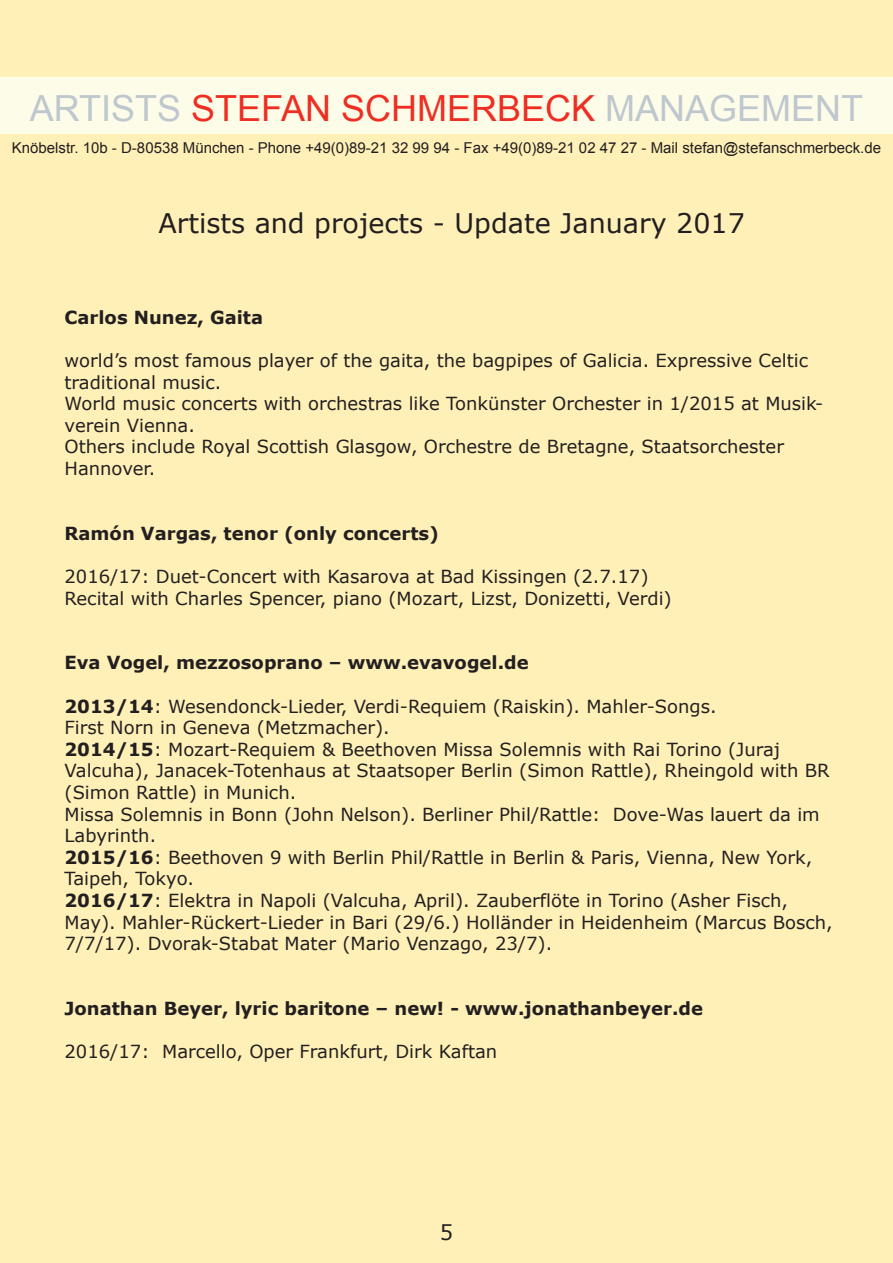
<style>
.page{position:relative;width:893px;height:1263px;background:#fef0b7}
.page>*{position:absolute;margin:0;border:0;box-sizing:border-box;transform-origin:0 0}
.t1{font:36px "Arial";color:#bdc7cd}
.t2{font:27px "Verdana";color:#231f20}
.t3{font:21px "Verdana";color:#231f20}
.t4{font:18px/21.6px "Verdana";color:#231f20}
.t5{font:700 18px "Verdana";color:#231f20}
.t6{font:15px "Arial";color:#231f20}
.s1{color:#ee2e23}
.s2{font-weight:700}
</style>
<div class="page">
<div style="left:0;top:78px;width:893px;height:56px;background:#fdfce8"></div>
<h1 class="t1" style="left:30px;top:88px;width:835px">ARTISTS <span class="s1">STEFAN SCHMERBECK</span> MANAGEMENT</h1>
<p class="t6" style="left:12px;top:140px;width:871px">Knöbelstr. 10b - D-80538 München - Phone +49(0)89-21 32 99 94 - Fax +49(0)89-21 02 47 27 - Mail stefan@stefanschmerbeck.de</p>
<h2 class="t2" style="left:158px;top:206px;width:588px">Artists and projects - Update January 2017</h2>
<p class="t5" style="left:65px;top:306px;width:200px">Carlos Nunez, Gaita</p>
<p class="t4" style="left:64px;top:349px;width:760px">world’s most famous player of the gaita, the bagpipes of Galicia. Expressive Celtic traditional music.<br>World music concerts with orchestras like Tonkünster Orchester in 1/2015 at Musik&shy;verein Vienna.<br>Others include Royal Scottish Glasgow, Orchestre de Bretagne, Staatsorchester Hannover.</p>
<p class="t5" style="left:64px;top:522px;width:376px">Ramón Vargas, tenor (only concerts)</p>
<p class="t4" style="left:65px;top:565px;width:609px">2016/17: Duet-Concert with Kasarova at Bad Kissingen (2.7.17)<br>Recital with Charles Spencer, piano (Mozart, Lizst, Donizetti, Verdi)</p>
<p class="t5" style="left:65px;top:651px;width:466px">Eva Vogel, mezzosoprano – www.evavogel.de</p>
<p class="t4" style="left:65px;top:695px;width:770px"><span class="s2">2013/14</span>: Wesendonck-Lieder, Verdi-Requiem (Raiskin). Mahler-Songs.<br>First Norn in Geneva (Metzmacher).<br><span class="s2">2014/15</span>: Mozart-Requiem &amp; Beethoven Missa Solemnis with Rai Torino (Juraj Valcuha), Janacek-Totenhaus at Staatsoper Berlin (Simon Rattle), Rheingold with BR (Simon Rattle) in Munich.<br>Missa Solemnis in Bonn (John Nelson). Berliner Phil/Rattle: Dove-Was lauert da im Labyrinth.<br><span class="s2">2015/16</span>: Beethoven 9 with Berlin Phil/Rattle in Berlin &amp; Paris, Vienna, New York, Taipeh, Tokyo.<br><span class="s2">2016/17</span>: Elektra in Napoli (Valcuha, April). Zauberflöte in Torino (Asher Fisch, May). Mahler-Rückert-Lieder in Bari (29/6.) Holländer in Heidenheim (Marcus Bosch, 7/7/17). Dvorak-Stabat Mater (Mario Venzago, 23/7).</p>
<p class="t5" style="left:65px;top:997px;width:640px">Jonathan Beyer, lyric baritone – new! - www.jonathanbeyer.de</p>
<p class="t4" style="left:65px;top:1040px;width:434px">2016/17: Marcello, Oper Frankfurt, Dirk Kaftan</p>
<p class="t3" style="left:440px;top:1219px;width:15px">5</p>
</div>
